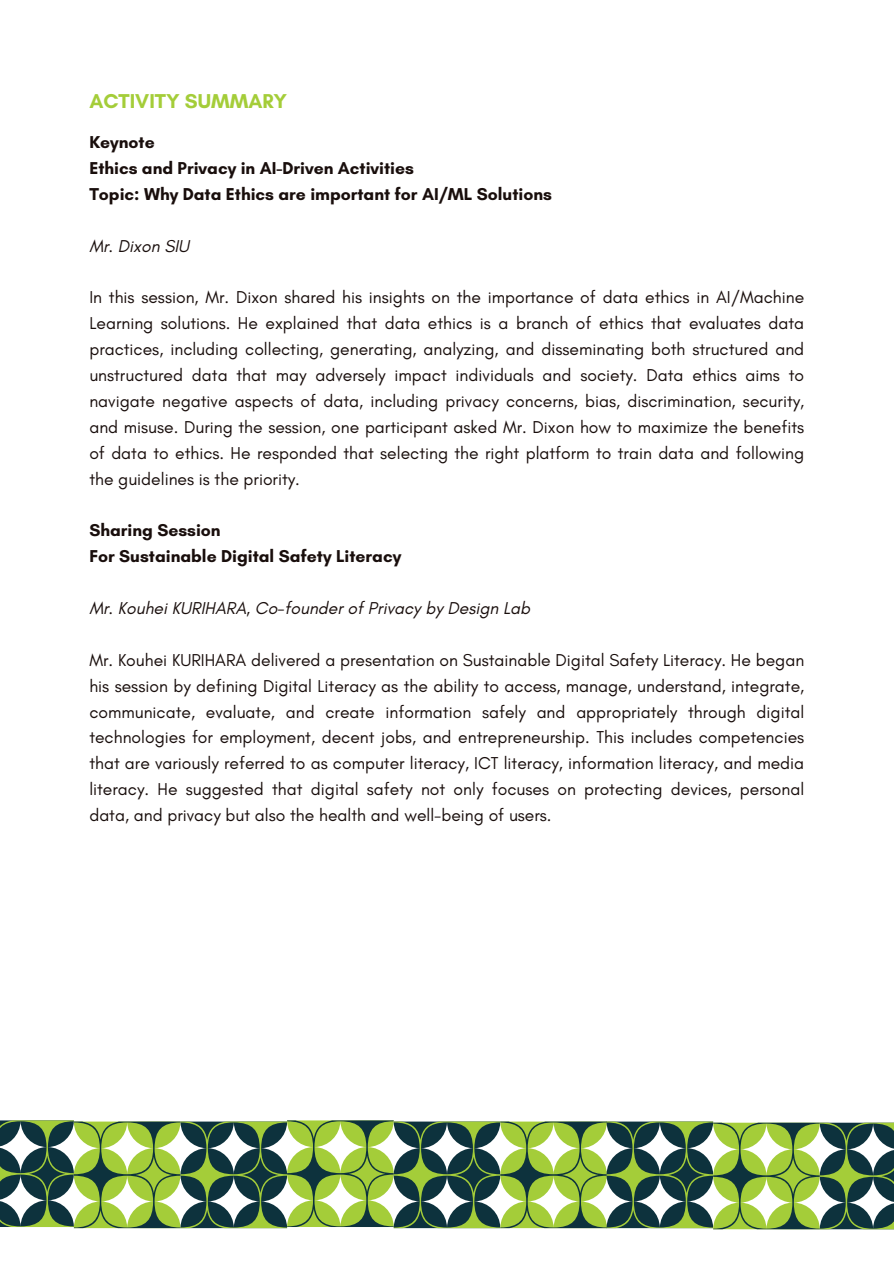
<style>
.page{position:relative;width:894px;height:1264px;background:#fff}
.page>*{position:absolute;margin:0;border:0;box-sizing:border-box;transform-origin:0 0}
.t1{font:700 20.4px "Glacial Indifference";color:#a4cd39}
.t2{font:17.55px/25.8px "Glacial Indifference";color:#190e0c;text-align:justify}
.t3{font:700 17.55px/25.8px "Glacial Indifference";color:#190e0c}
.t4{font:italic 17.55px "Glacial Indifference";color:#190e0c}
</style>
<div class="page">
<svg style="left:0;top:1120px;width:893px;height:109px"></svg>
<p class="t1" style="left:89px;top:89px;width:199px">ACTIVITY SUMMARY</p>
<p class="t3" style="left:89px;top:129px;width:464px">Keynote<br>Ethics and Privacy in AI-Driven Activities<br>Topic: Why Data Ethics are important for AI/ML Solutions</p>
<p class="t4" style="left:89px;top:235px;width:101px">Mr. Dixon SIU</p>
<p class="t2" style="left:89px;top:284px;width:716px">In this session, Mr. Dixon shared his insights on the importance of data ethics in AI/Machine Learning solutions. He explained that data ethics is a branch of ethics that evaluates data practices, including collecting, generating, analyzing, and disseminating both structured and unstructured data that may adversely impact individuals and society. Data ethics aims to navigate negative aspects of data, including privacy concerns, bias, discrimination, security, and misuse. During the session, one participant asked Mr. Dixon how to maximize the benefits of data to ethics. He responded that selecting the right platform to train data and following the guidelines is the priority.</p>
<p class="t3" style="left:89px;top:517px;width:313px">Sharing Session<br>For Sustainable Digital Safety Literacy</p>
<p class="t4" style="left:89px;top:597px;width:442px">Mr. Kouhei KURIHARA, Co-founder of Privacy by Design Lab</p>
<p class="t2" style="left:89px;top:646px;width:716px">Mr. Kouhei KURIHARA delivered a presentation on Sustainable Digital Safety Literacy. He began his session by defining Digital Literacy as the ability to access, manage, understand, integrate, communicate, evaluate, and create information safely and appropriately through digital technologies for employment, decent jobs, and entrepreneurship. This includes competencies that are variously referred to as computer literacy, ICT literacy, information literacy, and media literacy. He suggested that digital safety not only focuses on protecting devices, personal data, and privacy but also the health and well-being of users.</p>
</div>
